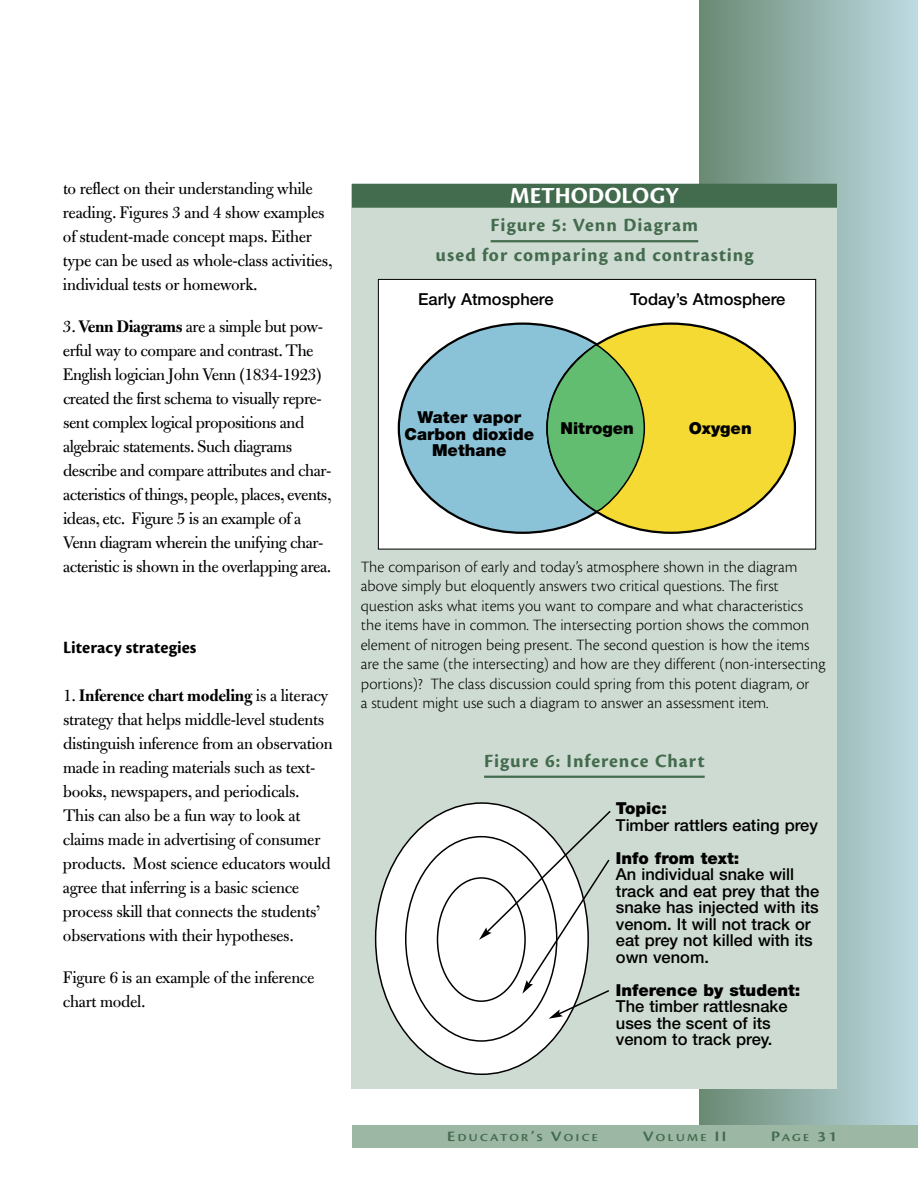
<style>
.page{position:relative;width:918px;height:1188px;background:#fff}
.page>*{position:absolute;margin:0;border:0;box-sizing:border-box;transform-origin:0 0}
.t1{font:700 24px "Cronos Pro";color:#fff}
.t2{font:700 19.5px/30px "Cronos Pro";letter-spacing:.05em;color:#436b4e;text-align:center}
.t3{font:18px/24px "Bulmer MT Std";letter-spacing:-.015em;color:#000}
.t4{font:700 18px "Cronos Pro";letter-spacing:.005em;color:#000}
.t5{font:300 16.5px/19.5px "Cronos Pro";letter-spacing:-.005em;color:#000}
.t6{font:500 16.5px/16.5px "Helvetica Neue LT Std";color:#000}
.t7{font:900 16.5px/16.5px "Helvetica Neue LT Std";color:#000;text-align:center}
.t8{font:15px "Cronos Pro Semibold Disp";color:#436b4e;scale:1.2 1}
.t9{font:11.25px "Cronos Pro Semibold Disp";letter-spacing:.175em;color:#436b4e;scale:1.2 1}
.s1{font-weight:700}
.s2{font-size:15px}
.s3{font-size:11.25px}
</style>
<div class="page">
<div style="left:699px;top:0;width:219px;height:1125px;background:linear-gradient(to right,#698973,#bedbe3)"></div>
<div style="left:352px;top:184px;width:485px;height:905px;background:#cedbd2"></div>
<hr style="left:491px;top:240px;width:207px;height:2px;background:#436b4e">
<hr style="left:484px;top:776px;width:221px;height:2px;background:#436b4e">
<div style="left:378px;top:279px;width:438px;height:270px;background:#fff"></div>
<div style="left:378px;top:279px;width:438px;height:270px;border:1px solid #000"></div>
<svg style="left:398px;top:322px;width:148px;height:212px"></svg>
<svg style="left:546px;top:322px;width:250px;height:212px"></svg>
<svg style="left:546px;top:343px;width:99px;height:171px;background:#7bba72"></svg>
<div style="left:352px;top:1125px;width:566px;height:23px;background:#9cb7a4"></div>
<div style="left:352px;top:184px;width:485px;height:24px;background:#436b4e"></div>
<svg style="left:375px;top:802px;width:177px;height:273px"></svg>
<svg style="left:405px;top:809px;width:206px;height:233px"></svg>
<p class="t3" style="left:63px;top:178px;width:271px">to reflect on their understanding while reading. Figures 3 and 4 show examples of student-made concept maps. Either type can be used as whole-class activities, individual tests or homework.</p>
<p class="t3" style="left:63px;top:316px;width:270px">3. <span class="s1">Venn Diagrams</span> are a simple but pow&shy;erful way to compare and contrast. The English logician John Venn (1834-1923) created the first schema to visually repre&shy;sent complex logical propositions and algebraic statements. Such diagrams describe and compare attributes and char&shy;acteristics of things, people, places, events, ideas, etc. Figure 5 is an example of a Venn diagram wherein the unifying char&shy;acteristic is shown in the overlapping area.</p>
<p class="t4" style="left:63px;top:640px;width:135px">Literacy strategies</p>
<p class="t3" style="left:63px;top:686px;width:271px">1. <span class="s1">Inference chart modeling</span> is a literacy strategy that helps middle-level students distinguish inference from an observation made in reading materials such as text&shy;books, newspapers, and periodicals.<br>This can also be a fun way to look at claims made in advertising of consumer products. Most science educators would agree that inferring is a basic science process skill that connects the students’ observations with their hypotheses.</p>
<p class="t3" style="left:63px;top:968px;width:253px">Figure 6 is an example of the inference chart model.</p>
<h1 class="t1" style="left:510px;top:187px;width:170px">METHODOLOGY</h1>
<p class="t2" style="left:435px;top:211px;width:319px">Figure 5: Venn Diagram<br>used for comparing and contrasting</p>
<p class="t6" style="left:418px;top:293px;width:137px">Early Atmosphere</p>
<p class="t6" style="left:630px;top:293px;width:157px">Today’s Atmosphere</p>
<p class="t7" style="left:405px;top:411px;width:131px">Water vapor<br>Carbon dioxide<br>Methane</p>
<p class="t7" style="left:561px;top:421px;width:75px">Nitrogen</p>
<p class="t7" style="left:689px;top:421px;width:64px">Oxygen</p>
<p class="t5" style="left:361px;top:558px;width:466px">The comparison of early and today’s atmosphere shown in the diagram above simply but eloquently answers two critical questions. The first question asks what items you want to compare and what characteristics the items have in common. The intersecting portion shows the common element of nitrogen being present. The second question is how the items are the same (the intersecting) and how are they different (non-intersecting portions)? The class discussion could spring from this potent diagram, or<br>a student might use such a diagram to answer an assessment item.</p>
<p class="t2" style="left:484px;top:747px;width:222px">Figure 6: Inference Chart</p>
<p class="t7" style="left:616px;top:801px;width:53px">Topic:</p>
<p class="t6" style="left:616px;top:818px;width:204px">Timber rattlers eating prey</p>
<p class="t7" style="left:616px;top:851px;width:125px">Info from text:</p>
<p class="t6" style="left:616px;top:868px;width:205px">An individual snake will track and eat prey that the snake has injected with its venom. It will not track or eat prey not killed with its own venom.</p>
<p class="t7" style="left:616px;top:983px;width:186px">Inference by student:</p>
<p class="t6" style="left:616px;top:1000px;width:173px">The timber rattlesnake uses the scent of its venom to track prey.</p>
<p class="t9" style="left:447px;top:1134px;width:127px"><span class="s2">E</span>DUCATOR<span class="s2">’</span>S <span class="s2">V</span>OICE</p>
<p class="t9" style="left:643px;top:1134px;width:71px"><span class="s2">V</span>OLUME <span class="s2">II</span></p>
<p class="t8" style="left:771px;top:1131px;width:56px">P<span class="s3">AGE</span> 31</p>
</div>
